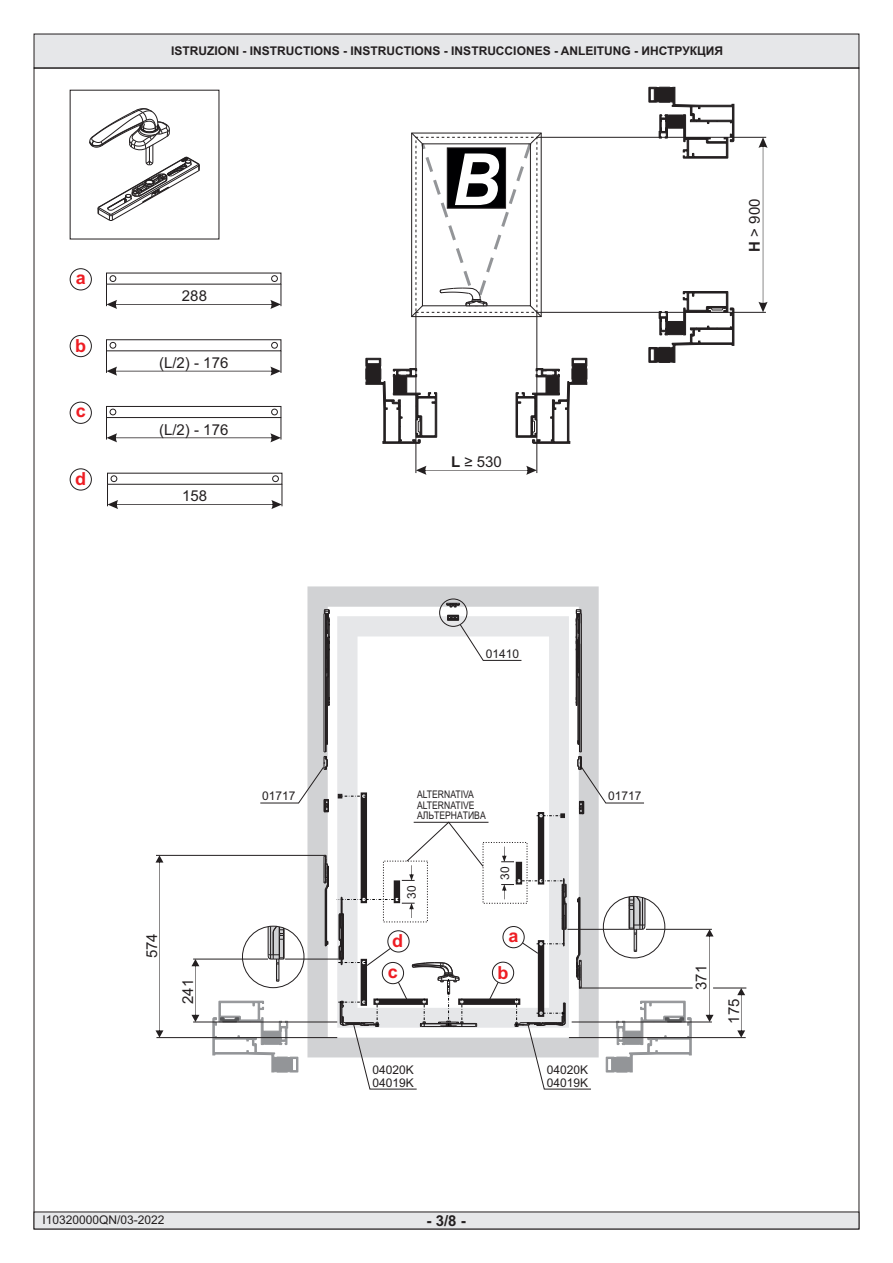
<style>
.page{position:relative;width:893px;height:1263px;background:#fff}
.page>*{position:absolute;margin:0;border:0;box-sizing:border-box;transform-origin:0 0}
.t1{font:italic 700 72px "Arial";color:#fff;scale:.92 1}
.t2{font:700 18px "Arial";color:#ee1d23}
.t3{font:15px "Arial";color:#231f20}
.t4{font:700 15px "Arial";color:#231f20}
.t5{font:700 12px "Arial";color:#231f20}
.t6{font:12px/13.4px "Arial";color:#231f20}
.t7{font:10.5px/10.6px "Arial Narrow";color:#231f20}
.s1{font-weight:700}
</style>
<div class="page">
<svg style="left:33px;top:33px;width:827px;height:36px;background:#d8d9db"></svg>
<svg style="left:33px;top:1211px;width:827px;height:19px;background:#cfcfd1"></svg>
<svg style="left:213px;top:1001px;width:85px;height:71px"></svg>
<svg style="left:89px;top:108px;width:111px;height:113px"></svg>
<svg style="left:307px;top:586px;width:292px;height:471px"></svg>
<svg style="left:446px;top:603px;width:14px;height:5px"></svg>
<hr style="left:325px;top:890px;width:1px;height:55px;background:#231f20">
<hr style="left:326px;top:891px;width:1px;height:51px;background:#231f20">
<svg style="left:325px;top:941px;width:3px;height:6px"></svg>
<svg style="left:324px;top:855px;width:5px;height:36px"></svg>
<hr style="left:329px;top:618px;width:1px;height:86px;background:#231f20">
<hr style="left:328px;top:618px;width:1px;height:86px;background:#231f20">
<hr style="left:327px;top:678px;width:1px;height:65px;background:#231f20">
<hr style="left:326px;top:678px;width:1px;height:65px;background:#231f20">
<hr style="left:324px;top:614px;width:1px;height:138px;background:#231f20">
<hr style="left:325px;top:644px;width:1px;height:108px;background:#231f20">
<svg style="left:324px;top:609px;width:6px;height:69px"></svg>
<hr style="left:577px;top:618px;width:1px;height:86px;background:#231f20">
<hr style="left:576px;top:618px;width:1px;height:86px;background:#231f20">
<hr style="left:578px;top:678px;width:1px;height:65px;background:#231f20">
<hr style="left:581px;top:614px;width:1px;height:138px;background:#231f20">
<hr style="left:579px;top:644px;width:1px;height:108px;background:#231f20">
<svg style="left:576px;top:609px;width:6px;height:69px"></svg>
<svg style="left:447px;top:615px;width:75px;height:46px"></svg>
<div style="left:439px;top:599px;width:28px;height:28px;border:1px solid #231f20;border-radius:50%"></div>
<svg style="left:260px;top:752px;width:69px;height:60px"></svg>
<div style="left:70px;top:335px;width:22px;height:22px;background:#fff;border:1px solid #231f20;border-radius:50%"></div>
<div style="left:106px;top:339px;width:175px;height:12px;border:1px solid #231f20"></div>
<div style="left:271px;top:342px;width:7px;height:7px;border:1px solid #231f20;border-radius:50%"></div>
<div style="left:110px;top:342px;width:6px;height:7px;border:1px solid #231f20;border-radius:50%"></div>
<svg style="left:106px;top:351px;width:176px;height:25px"></svg>
<div style="left:70px;top:402px;width:22px;height:22px;background:#fff;border:1px solid #231f20;border-radius:50%"></div>
<div style="left:106px;top:406px;width:175px;height:12px;border:1px solid #231f20"></div>
<svg style="left:106px;top:409px;width:176px;height:33px"></svg>
<div style="left:70px;top:469px;width:22px;height:21px;background:#fff;border:1px solid #231f20;border-radius:50%"></div>
<div style="left:272px;top:475px;width:7px;height:7px;border:1px solid #231f20;border-radius:50%"></div>
<div style="left:111px;top:475px;width:6px;height:7px;border:1px solid #231f20;border-radius:50%"></div>
<svg style="left:107px;top:484px;width:176px;height:25px"></svg>
<div style="left:70px;top:268px;width:22px;height:22px;background:#fff;border:1px solid #231f20;border-radius:50%"></div>
<div style="left:271px;top:275px;width:7px;height:7px;border:1px solid #231f20;border-radius:50%"></div>
<div style="left:110px;top:275px;width:6px;height:7px;border:1px solid #231f20;border-radius:50%"></div>
<svg style="left:106px;top:284px;width:176px;height:25px"></svg>
<hr style="left:537px;top:312px;width:229px;height:1px;background:#231f20">
<hr style="left:537px;top:137px;width:229px;height:1px;background:#231f20">
<svg style="left:758px;top:137px;width:9px;height:175px"></svg>
<hr style="left:416px;top:312px;width:1px;height:161px;background:#231f20">
<svg style="left:416px;top:466px;width:121px;height:9px"></svg>
<hr style="left:537px;top:312px;width:1px;height:161px;background:#231f20">
<svg style="left:648px;top:291px;width:86px;height:72px"></svg>
<svg style="left:648px;top:87px;width:86px;height:72px"></svg>
<svg style="left:516px;top:358px;width:71px;height:86px"></svg>
<svg style="left:365px;top:358px;width:72px;height:86px"></svg>
<svg style="left:411px;top:132px;width:131px;height:186px"></svg>
<hr style="left:156px;top:855px;width:168px;height:1px;background:#231f20">
<svg style="left:156px;top:855px;width:7px;height:182px"></svg>
<hr style="left:156px;top:1037px;width:181px;height:1px;background:#231f20">
<hr style="left:193px;top:959px;width:147px;height:1px;background:#231f20">
<svg style="left:191px;top:959px;width:8px;height:63px"></svg>
<svg style="left:242px;top:926px;width:62px;height:62px"></svg>
<svg style="left:242px;top:926px;width:62px;height:56px"></svg>
<div style="left:242px;top:926px;width:62px;height:62px;border:1px solid #231f20;border-radius:50%"></div>
<hr style="left:569px;top:1037px;width:177px;height:1px;background:#231f20">
<hr style="left:579px;top:988px;width:114px;height:1px;background:#231f20">
<svg style="left:737px;top:989px;width:8px;height:48px"></svg>
<hr style="left:572px;top:1022px;width:140px;height:1px;background:#231f20">
<svg style="left:706px;top:930px;width:7px;height:92px"></svg>
<hr style="left:713px;top:988px;width:33px;height:1px;background:#231f20">
<hr style="left:193px;top:1022px;width:144px;height:1px;background:#231f20">
<hr style="left:567px;top:929px;width:145px;height:1px;background:#231f20">
<svg style="left:337px;top:752px;width:355px;height:337px"></svg>
<h2 class="t2" style="left:76px;top:271px;width:12px">a</h2>
<h2 class="t2" style="left:75px;top:339px;width:12px">b</h2>
<h2 class="t2" style="left:76px;top:404px;width:12px">c</h2>
<h2 class="t2" style="left:75px;top:472px;width:12px">d</h2>
<p class="t5" style="left:171px;top:47px;width:553px">ISTRUZIONI - INSTRUCTIONS - INSTRUCTIONS - INSTRUCCIONES - ANLEITUNG - ИНСТРУКЦИЯ</p>
<p class="t3" style="left:182px;top:290px;width:27px">288</p>
<p class="t3" style="left:159px;top:357px;width:71px">(L/2) - 176</p>
<p class="t3" style="left:159px;top:424px;width:71px">(L/2) - 176</p>
<p class="t3" style="left:182px;top:490px;width:27px">158</p>
<h1 class="t1" style="left:452px;top:153px;width:53px">B</h1>
<p class="t3" style="left:451px;top:456px;width:52px"><span class="s1">L</span> ≥ 530</p>
<p class="t3" style="left:749px;top:252px;width:54px;rotate:-90deg"><span class="s1">H</span> &gt; 900</p>
<p class="t6" style="left:486px;top:648px;width:35px">01410</p>
<p class="t3" style="left:146px;top:958px;width:27px;rotate:-90deg">574</p>
<p class="t3" style="left:182px;top:1004px;width:27px;rotate:-90deg">241</p>
<p class="t6" style="left:262px;top:790px;width:35px">01717</p>
<p class="t7" style="left:417px;top:790px;width:70px">ALTERNATIVA<br>ALTERNATIVE<br>АЛЬТЕРНАТИВА</p>
<p class="t6" style="left:406px;top:898px;width:15px;rotate:-90deg">30</p>
<h2 class="t2" style="left:392px;top:934px;width:12px">d</h2>
<p class="t6" style="left:499px;top:879px;width:15px;rotate:-90deg">30</p>
<h2 class="t2" style="left:509px;top:929px;width:12px">a</h2>
<h2 class="t2" style="left:388px;top:964px;width:12px">c</h2>
<h2 class="t2" style="left:497px;top:966px;width:12px">b</h2>
<p class="t6" style="left:608px;top:790px;width:35px">01717</p>
<p class="t6" style="left:372px;top:1064px;width:43px">04020K<br>04019K</p>
<p class="t6" style="left:547px;top:1064px;width:43px">04020K<br>04019K</p>
<p class="t6" style="left:43px;top:1214px;width:124px">I10320000QN/03-2022</p>
<p class="t4" style="left:427px;top:1215px;width:41px">- 3/8 -</p>
<p class="t3" style="left:695px;top:990px;width:27px;rotate:-90deg">371</p>
<p class="t3" style="left:728px;top:1024px;width:27px;rotate:-90deg">175</p>
</div>
